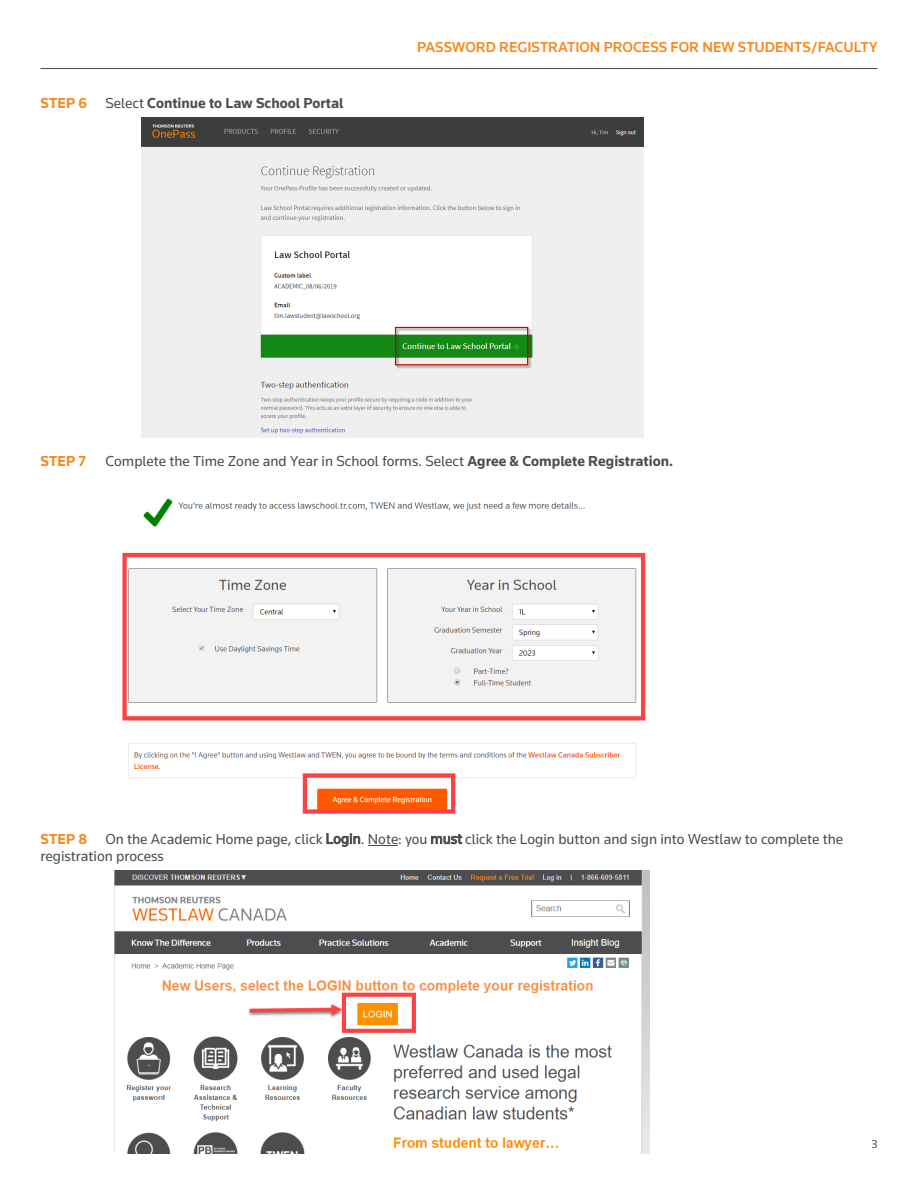
<style>
.page{position:relative;width:918px;height:1188px;background:#fff}
.page>*{position:absolute;margin:0;border:0;box-sizing:border-box;transform-origin:0 0}
.t1{font:15px/17.2px "Knowledge";color:#4d4d4f}
.t2{font:500 15px "Knowledge";color:#f6891f}
.t3{font:700 15px "Knowledge";color:#4d4d4f}
.t4{font:700 15px "Knowledge";color:#f6891f}
.t5{font:12px "Knowledge";color:#4d4d4f}
.s1{color:#f6891f}
.s2{font-weight:400}
.s3{font-weight:700}
.s4{font-weight:700;color:#f6891f}
</style>
<div class="page">
<hr style="left:40px;top:68px;width:838px;height:1px;background:#4d4d4f">
<hr style="left:368px;top:845px;width:30px;height:1px;background:#4d4d4f">
<img style="left:142px;top:117px;width:501px;height:320px">
<img style="left:122px;top:498px;width:524px;height:316px">
<img style="left:114px;top:870px;width:536px;height:283px">
<p class="t3" style="left:40px;top:94px;width:304px"><span class="s1">STEP 6</span> <span class="s2">Select</span> Continue to Law School Portal</p>
<p class="t2" style="left:417px;top:38px;width:462px">PASSWORD REGISTRATION PROCESS FOR NEW STUDENTS/FACULTY</p>
<p class="t4" style="left:40px;top:452px;width:47px">STEP 7</p>
<p class="t1" style="left:105px;top:452px;width:569px">Complete the Time Zone and Year in School forms. Select <span class="s3">Agree &amp; Complete Registration.</span></p>
<p class="t1" style="left:40px;top:830px;width:804px"><span class="s4">STEP 8</span> On the Academic Home page, click Login. Note: you must click the Login button and sign into Westlaw to complete the registration process</p>
<p class="t5" style="left:871px;top:1136px;width:8px">3</p>
</div>
